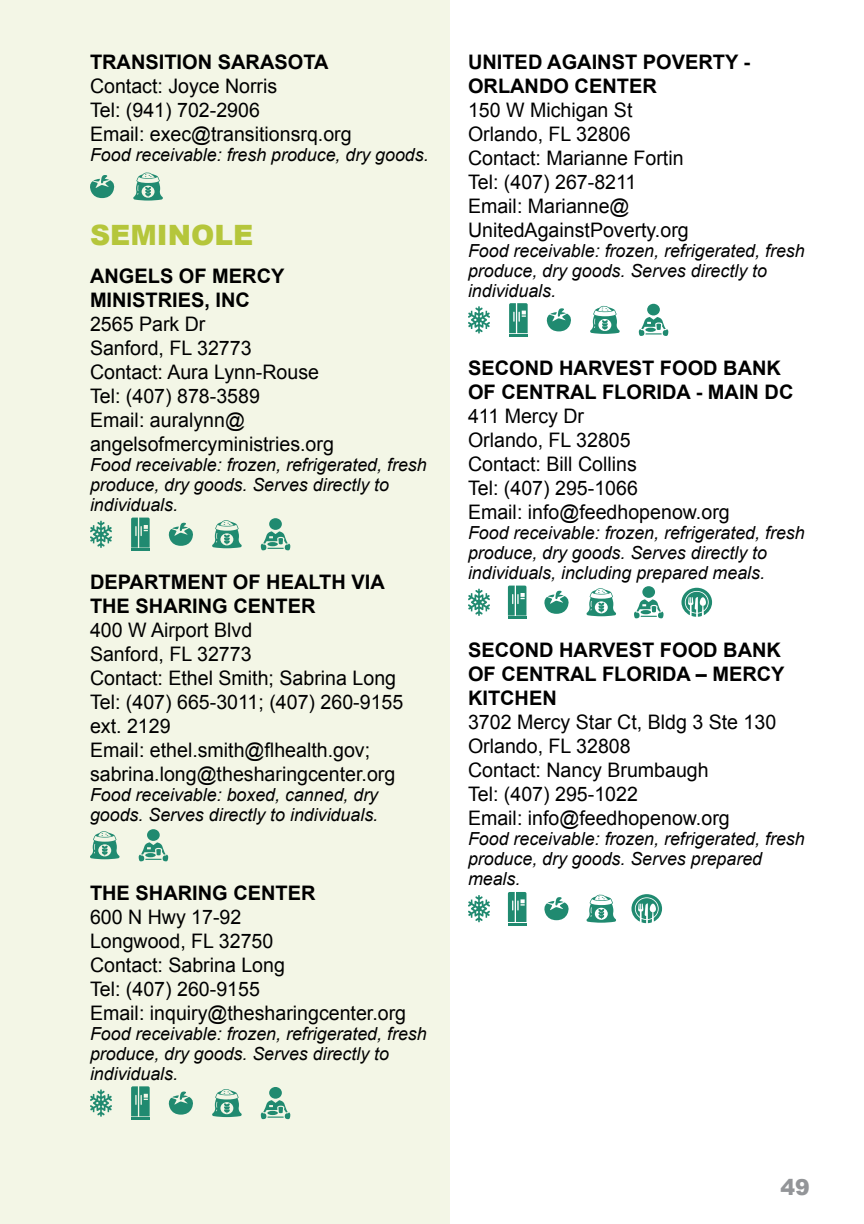
<style>
.page{position:relative;width:864px;height:1224px;background:#fff}
.page>*{position:absolute;margin:0;border:0;box-sizing:border-box;transform-origin:0 0}
.t1{font:900 28px "Arial";color:#b5c63b}
.t2{font:900 22px "Arial";color:#939598}
.t3{font:20px/24px "Arial";color:#000}
.t4{font:700 20px/24px "Arial";color:#000}
.t5{font:italic 18px/20px "Arial";color:#000}
</style>
<div class="page">
<div style="left:0;top:0;width:450px;height:1224px;background:#f3f6e6"></div>
<hr style="left:509px;top:334px;width:19px;height:3px;background:#208a70">
<svg style="left:90px;top:175px;width:25px;height:23px"></svg>
<svg style="left:133px;top:172px;width:30px;height:29px"></svg>
<svg style="left:168px;top:522px;width:25px;height:24px"></svg>
<svg style="left:131px;top:518px;width:19px;height:33px"></svg>
<svg style="left:90px;top:521px;width:22px;height:27px"></svg>
<svg style="left:212px;top:520px;width:30px;height:28px"></svg>
<div style="left:269px;top:518px;width:13px;height:12px;background:#208a70;border-radius:50%"></div>
<svg style="left:261px;top:531px;width:29px;height:19px"></svg>
<svg style="left:267px;top:542px;width:11px;height:4px"></svg>
<svg style="left:90px;top:831px;width:30px;height:28px"></svg>
<div style="left:147px;top:829px;width:13px;height:12px;background:#208a70;border-radius:50%"></div>
<svg style="left:139px;top:842px;width:29px;height:19px"></svg>
<svg style="left:145px;top:853px;width:11px;height:4px"></svg>
<svg style="left:546px;top:308px;width:25px;height:23px"></svg>
<svg style="left:509px;top:303px;width:19px;height:30px"></svg>
<svg style="left:468px;top:306px;width:22px;height:27px"></svg>
<svg style="left:590px;top:306px;width:30px;height:28px"></svg>
<div style="left:647px;top:304px;width:13px;height:11px;background:#208a70;border-radius:50%"></div>
<svg style="left:639px;top:317px;width:29px;height:19px"></svg>
<svg style="left:645px;top:328px;width:11px;height:4px"></svg>
<svg style="left:681px;top:588px;width:31px;height:29px"></svg>
<svg style="left:544px;top:590px;width:25px;height:24px"></svg>
<svg style="left:508px;top:586px;width:18px;height:33px"></svg>
<svg style="left:468px;top:589px;width:22px;height:27px"></svg>
<svg style="left:586px;top:588px;width:30px;height:28px"></svg>
<div style="left:642px;top:586px;width:13px;height:12px;background:#208a70;border-radius:50%"></div>
<svg style="left:634px;top:599px;width:30px;height:19px"></svg>
<svg style="left:641px;top:610px;width:10px;height:4px"></svg>
<svg style="left:631px;top:894px;width:31px;height:29px"></svg>
<svg style="left:544px;top:897px;width:25px;height:23px"></svg>
<svg style="left:508px;top:892px;width:18px;height:33px"></svg>
<svg style="left:468px;top:895px;width:22px;height:27px"></svg>
<svg style="left:586px;top:894px;width:30px;height:29px"></svg>
<svg style="left:168px;top:1091px;width:25px;height:24px"></svg>
<svg style="left:131px;top:1086px;width:19px;height:34px"></svg>
<svg style="left:90px;top:1089px;width:22px;height:28px"></svg>
<svg style="left:212px;top:1089px;width:30px;height:28px"></svg>
<div style="left:269px;top:1087px;width:13px;height:12px;background:#208a70;border-radius:50%"></div>
<svg style="left:261px;top:1100px;width:29px;height:19px"></svg>
<svg style="left:267px;top:1111px;width:11px;height:4px"></svg>
<p class="t4" style="left:90px;top:50px;width:240px">TRANSITION SARASOTA</p>
<p class="t3" style="left:90px;top:74px;width:263px">Contact: Joyce Norris<br>Tel: (941) 702-2906<br>Email: exec@transitionsrq.org</p>
<p class="t5" style="left:90px;top:145px;width:340px">Food receivable: fresh produce, dry goods.</p>
<h3 class="t1" style="left:90px;top:214px;width:165px">SEMINOLE</h3>
<p class="t4" style="left:90px;top:265px;width:196px">ANGELS OF MERCY<br>MINISTRIES, INC</p>
<p class="t3" style="left:90px;top:312px;width:245px">2565 Park Dr<br>Sanford, FL 32773<br>Contact: Aura Lynn-Rouse<br>Tel: (407) 878-3589<br>Email: auralynn@ angelsofmercyministries.org</p>
<p class="t5" style="left:90px;top:455px;width:338px">Food receivable: frozen, refrigerated, fresh produce, dry goods. Serves directly to individuals.</p>
<p class="t4" style="left:90px;top:571px;width:296px">DEPARTMENT OF HEALTH VIA<br>THE SHARING CENTER</p>
<p class="t3" style="left:90px;top:619px;width:315px">400 W Airport Blvd<br>Sanford, FL 32773<br>Contact: Ethel Smith; Sabrina Long<br>Tel: (407) 665-3011; (407) 260-9155 ext. 2129<br>Email: ethel.smith@flhealth.gov; sabrina.long@thesharingcenter.org</p>
<p class="t5" style="left:90px;top:785px;width:290px">Food receivable: boxed, canned, dry goods. Serves directly to individuals.</p>
<p class="t4" style="left:90px;top:881px;width:227px">THE SHARING CENTER</p>
<p class="t3" style="left:90px;top:905px;width:318px">600 N Hwy 17-92<br>Longwood, FL 32750<br>Contact: Sabrina Long<br>Tel: (407) 260-9155<br>Email: inquiry@thesharingcenter.org</p>
<p class="t5" style="left:90px;top:1024px;width:338px">Food receivable: frozen, refrigerated, fresh produce, dry goods. Serves directly to individuals.</p>
<p class="t4" style="left:468px;top:50px;width:284px">UNITED AGAINST POVERTY -<br>ORLANDO CENTER</p>
<p class="t3" style="left:468px;top:98px;width:222px">150 W Michigan St<br>Orlando, FL 32806<br>Contact: Marianne Fortin<br>Tel: (407) 267-8211<br>Email: Marianne@<br>UnitedAgainstPoverty.org</p>
<p class="t5" style="left:468px;top:241px;width:338px">Food receivable: frozen, refrigerated, fresh produce, dry goods. Serves directly to individuals.</p>
<p class="t4" style="left:468px;top:357px;width:327px">SECOND HARVEST FOOD BANK<br>OF CENTRAL FLORIDA - MAIN DC</p>
<p class="t3" style="left:468px;top:404px;width:263px">411 Mercy Dr<br>Orlando, FL 32805<br>Contact: Bill Collins<br>Tel: (407) 295-1066<br>Email: info@feedhopenow.org</p>
<p class="t5" style="left:468px;top:523px;width:338px">Food receivable: frozen, refrigerated, fresh produce, dry goods. Serves directly to individuals, including prepared meals.</p>
<p class="t4" style="left:468px;top:639px;width:318px">SECOND HARVEST FOOD BANK<br>OF CENTRAL FLORIDA – MERCY<br>KITCHEN</p>
<p class="t3" style="left:468px;top:711px;width:310px">3702 Mercy Star Ct, Bldg 3 Ste 130<br>Orlando, FL 32808<br>Contact: Nancy Brumbaugh<br>Tel: (407) 295-1022<br>Email: info@feedhopenow.org</p>
<p class="t5" style="left:468px;top:829px;width:338px">Food receivable: frozen, refrigerated, fresh produce, dry goods. Serves prepared meals.</p>
<p class="t2" style="left:781px;top:1171px;width:31px">49</p>
</div>
